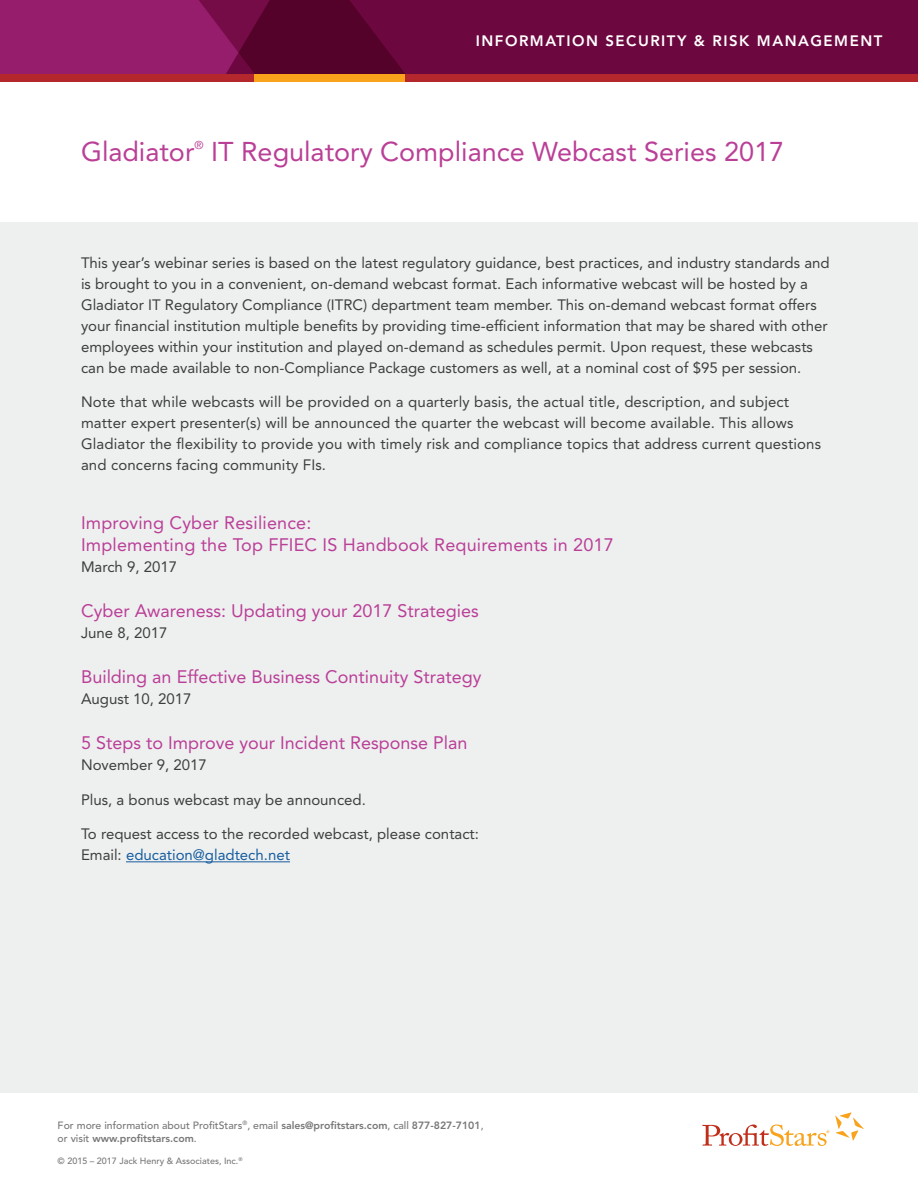
<style>
.page{position:relative;width:918px;height:1188px;background:#fff}
.page>*{position:absolute;margin:0;border:0;box-sizing:border-box;transform-origin:0 0}
.t1{font:27px "Avenir LT Std";color:#ba3f97}
.t2{font:18px/22.5px "Avenir LT Std";color:#ba3f97}
.t3{font:15px/21px "Avenir LT Std";color:#3e3e3f}
.t4{font:800 15px "Avenir LT Std";letter-spacing:.1em;color:#fff}
.t5{font:11.4px "Avenir LT Std";color:#ba3f97}
.t6{font:500 10.5px/13.5px "Avenir LT Std";color:#787779}
.t7{font:500 9px "Avenir LT Std";color:#787779}
.s1{color:#175d9e}
.s2{font-weight:800}
</style>
<div class="page">
<svg style="left:702px;top:1125px;width:127px;height:21px"></svg>
<svg style="left:835px;top:1112px;width:29px;height:29px"></svg>
<div style="left:0;top:222px;width:918px;height:870px;background:#eef0f0"></div>
<div style="left:0;top:0;width:918px;height:82px;background:#961d6b"></div>
<svg style="left:199px;top:0;width:719px;height:74px;background:#6a063d"></svg>
<div style="left:0;top:74px;width:918px;height:8px;background:#b3272d"></div>
<div style="left:254px;top:74px;width:151px;height:8px;background:#f9a21c"></div>
<hr style="left:126px;top:861px;width:164px;height:1px;background:#175d9e">
<p class="t4" style="left:476px;top:32px;width:408px">INFORMATION SECURITY &amp; RISK MANAGEMENT</p>
<h1 class="t1" style="left:81px;top:136px;width:115px">Gladiator</h1>
<p class="t5" style="left:195px;top:138px;width:11px">®</p>
<h1 class="t1" style="left:211px;top:136px;width:575px">IT Regulatory Compliance Webcast Series 2017</h1>
<p class="t3" style="left:81px;top:252px;width:750px">This year’s webinar series is based on the latest regulatory guidance, best practices, and industry standards and is brought to you in a convenient, on-demand webcast format. Each informative webcast will be hosted by a Gladiator IT Regulatory Compliance (ITRC) department team member. This on-demand webcast format offers your financial institution multiple benefits by providing time-efficient information that may be shared with other employees within your institution and played on-demand as schedules permit. Upon request, these webcasts can be made available to non-Compliance Package customers as well, at a nominal cost of $95 per session.</p>
<p class="t3" style="left:81px;top:392px;width:742px">Note that while webcasts will be provided on a quarterly basis, the actual title, description, and subject matter expert presenter(s) will be announced the quarter the webcast will become available. This allows Gladiator the flexibility to provide you with timely risk and compliance topics that address current questions and concerns facing community FIs.</p>
<p class="t2" style="left:81px;top:511px;width:534px">Improving Cyber Resilience:<br>Implementing the Top FFIEC IS Handbook Requirements in 2017</p>
<p class="t3" style="left:81px;top:557px;width:98px">March 9, 2017</p>
<p class="t2" style="left:81px;top:600px;width:399px">Cyber Awareness: Updating your 2017 Strategies</p>
<p class="t3" style="left:81px;top:623px;width:88px">June 8, 2017</p>
<p class="t2" style="left:81px;top:666px;width:402px">Building an Effective Business Continuity Strategy</p>
<p class="t3" style="left:81px;top:689px;width:112px">August 10, 2017</p>
<p class="t2" style="left:81px;top:732px;width:388px">5 Steps to Improve your Incident Response Plan</p>
<p class="t3" style="left:81px;top:755px;width:127px">November 9, 2017</p>
<p class="t3" style="left:81px;top:789px;width:286px">Plus, a bonus webcast may be announced.</p>
<p class="t3" style="left:81px;top:824px;width:400px">To request access to the recorded webcast, please contact:<br>Email: <span class="s1">education@gladtech.net</span></p>
<p class="t6" style="left:58px;top:1119px;width:427px">For more information about ProfitStars<sup>®</sup>, email <span class="s2">sales@profitstars.com</span>, call <span class="s2">877-827-7101</span>, or visit <span class="s2">www.profitstars.com</span>.</p>
<p class="t7" style="left:58px;top:1156px;width:186px">© 2015 – 2017 Jack Henry &amp; Associates, Inc.<sup>®</sup></p>
</div>
